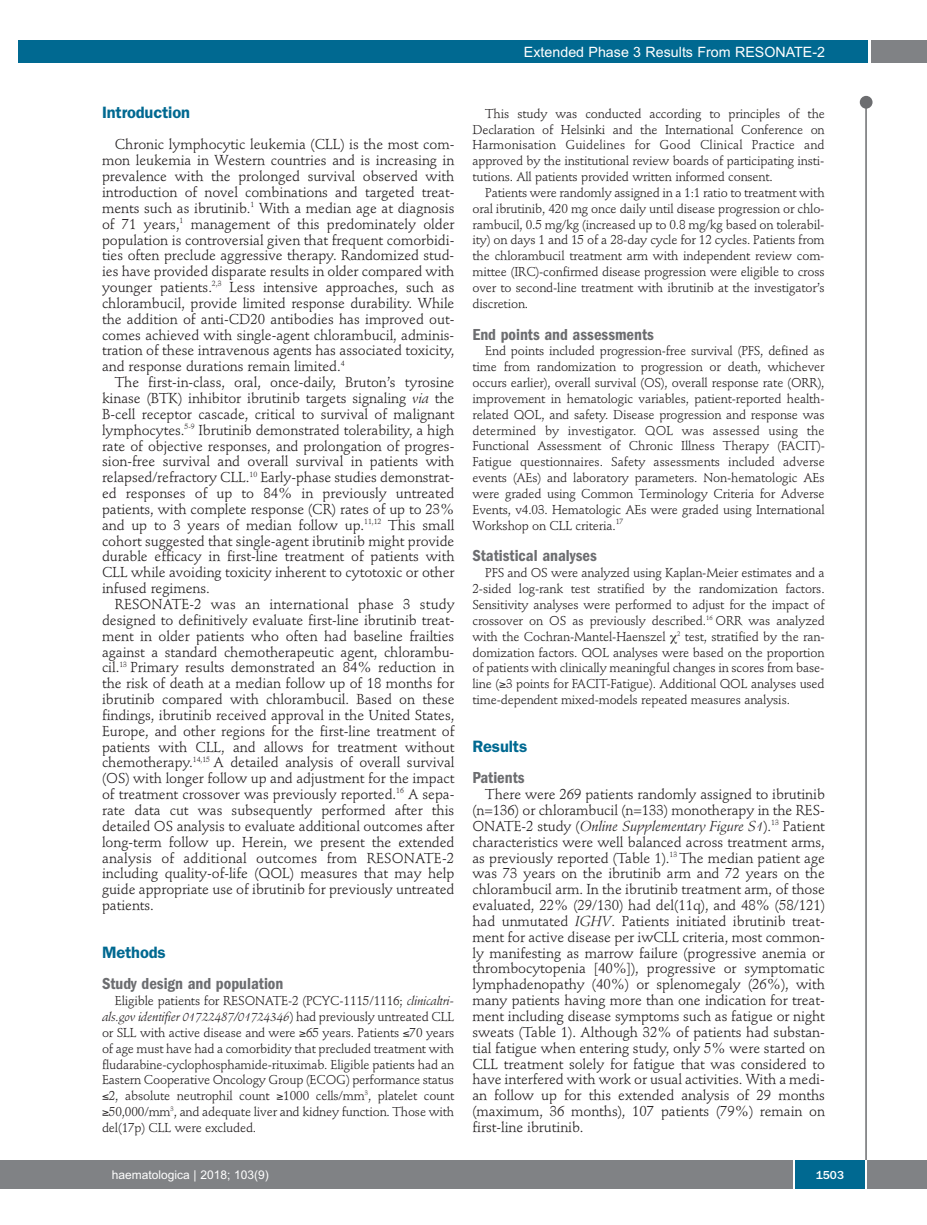
<style>
.page{position:relative;width:927px;height:1225px;background:#fff}
.page>*{position:absolute;margin:0;border:0;box-sizing:border-box;transform-origin:0 0}
.t1{font:600 condensed 16.5px "Franklin Gothic";color:#6c6d70}
.t2{font:600 16.5px "Franklin Gothic";letter-spacing:-.01em;color:#006991}
.t3{font:14.25px/15.9px "Stempel Schneidler";letter-spacing:-.005em;color:#231f20;text-align:justify}
.t4{font:14.25px "Arial";color:#fff}
.t5{font:12.75px/15.9px "Stempel Schneidler";letter-spacing:-.015em;color:#231f20;text-align:justify}
.t6{font:12px "Arial";color:#fff}
.t7{font:500 12px "Franklin Gothic";color:#fff}
.s1{font-style:italic}
</style>
<div class="page">
<div style="left:860px;top:96px;width:12px;height:13px;background:#6c6d70;border-radius:50%"></div>
<hr style="left:865px;top:98px;width:2px;height:1062px;background:#6c6d70">
<div style="left:871px;top:40px;width:56px;height:22px;background:#808285"></div>
<div style="left:18px;top:40px;width:849px;height:22px;background:#006991"></div>
<div style="left:17px;top:1160px;width:910px;height:28px;background:#808285"></div>
<div style="left:795px;top:1160px;width:70px;height:28px;background:#006991"></div>
<hr style="left:793px;top:1160px;width:2px;height:28px;background:#fff">
<hr style="left:865px;top:1160px;width:2px;height:28px;background:#fff">
<div style="left:0;top:1160px;width:17px;height:28px;background:#808285"></div>
<p class="t4" style="left:524px;top:44px;width:303px">Extended Phase 3 Results From RESONATE-2</p>
<p class="t2" style="left:102px;top:106px;width:89px">Introduction</p>
<p class="t3" style="left:102px;top:138px;width:354px;text-indent:13px">Chronic lymphocytic leukemia (CLL) is the most com&shy;mon leukemia in Western countries and is increasing in prevalence with the prolonged survival observed with introduction of novel combinations and targeted treat&shy;ments such as ibrutinib.<sup>1</sup> With a median age at diagnosis of 71 years,<sup>1</sup> management of this predominately older population is controversial given that frequent comorbidi&shy;ties often preclude aggressive therapy. Randomized stud&shy;ies have provided disparate results in older compared with younger patients.<sup>2,3</sup> Less intensive approaches, such as chlorambucil, provide limited response durability. While the addition of anti-CD20 antibodies has improved out&shy;comes achieved with single-agent chlorambucil, adminis&shy;tration of these intravenous agents has associated toxicity, and response durations remain limited.<sup>4</sup></p>
<p class="t3" style="left:102px;top:376px;width:354px;text-indent:13px">The first-in-class, oral, once-daily, Bruton’s tyrosine kinase (BTK) inhibitor ibrutinib targets signaling <span class="s1">via</span> the B-cell receptor cascade, critical to survival of malignant lymphocytes.<sup>5-9</sup> Ibrutinib demonstrated tolerability, a high rate of objective responses, and prolongation of progres&shy;sion-free survival and overall survival in patients with relapsed/refractory CLL.<sup>10</sup> Early-phase studies demonstrat&shy;ed responses of up to 84% in previously untreated patients, with complete response (CR) rates of up to 23% and up to 3 years of median follow up.<sup>11,12</sup> This small cohort suggested that single-agent ibrutinib might provide durable efficacy in first-line treatment of patients with CLL while avoiding toxicity inherent to cytotoxic or other infused regimens.</p>
<p class="t3" style="left:102px;top:597px;width:354px;text-indent:13px">RESONATE-2 was an international phase 3 study designed to definitively evaluate first-line ibrutinib treat&shy;ment in older patients who often had baseline frailties against a standard chemotherapeutic agent, chlorambu&shy;cil.<sup>13</sup> Primary results demonstrated an 84% reduction in the risk of death at a median follow up of 18 months for ibrutinib compared with chlorambucil. Based on these findings, ibrutinib received approval in the United States, Europe, and other regions for the first-line treatment of patients with CLL, and allows for treatment without chemotherapy.<sup>14,15</sup> A detailed analysis of overall survival (OS) with longer follow up and adjustment for the impact of treatment crossover was previously reported.<sup>16</sup> A sepa&shy;rate data cut was subsequently performed after this detailed OS analysis to evaluate additional outcomes after long-term follow up. Herein, we present the extended analysis of additional outcomes from RESONATE-2 including quality-of-life (QOL) measures that may help guide appropriate use of ibrutinib for previously untreated patients.</p>
<p class="t2" style="left:102px;top:946px;width:65px">Methods</p>
<p class="t1" style="left:102px;top:978px;width:183px">Study design and population</p>
<p class="t5" style="left:102px;top:994px;width:354px;text-indent:13px">Eligible patients for RESONATE-2 (PCYC-1115/1116; <span class="s1">clinicaltri&shy;als.gov identifier 01722487/01724346</span>) had previously untreated CLL or SLL with active disease and were ≥65 years. Patients ≤70 years of age must have had a comorbidity that precluded treatment with fludarabine-cyclophosphamide-rituximab. Eligible patients had an Eastern Cooperative Oncology Group (ECOG) performance status ≤2, absolute neutrophil count ≥1000 cells/mm<sup>3</sup>, platelet count ≥50,000/mm<sup>3</sup>, and adequate liver and kidney function. Those with del(17p) CLL were excluded.</p>
<p class="t5" style="left:472px;top:107px;width:354px;text-indent:13px">This study was conducted according to principles of the Declaration of Helsinki and the International Conference on Harmonisation Guidelines for Good Clinical Practice and approved by the institutional review boards of participating insti&shy;tutions. All patients provided written informed consent.</p>
<p class="t5" style="left:472px;top:186px;width:354px;text-indent:13px">Patients were randomly assigned in a 1:1 ratio to treatment with oral ibrutinib, 420 mg once daily until disease progression or chlo&shy;rambucil, 0.5 mg/kg (increased up to 0.8 mg/kg based on tolerabil&shy;ity) on days 1 and 15 of a 28-day cycle for 12 cycles. Patients from the chlorambucil treatment arm with independent review com&shy;mittee (IRC)-confirmed disease progression were eligible to cross over to second-line treatment with ibrutinib at the investigator’s discretion.</p>
<p class="t1" style="left:472px;top:328px;width:183px">End points and assessments</p>
<p class="t5" style="left:472px;top:344px;width:354px;text-indent:13px">End points included progression-free survival (PFS, defined as time from randomization to progression or death, whichever occurs earlier), overall survival (OS), overall response rate (ORR), improvement in hematologic variables, patient-reported health&shy;related QOL, and safety. Disease progression and response was determined by investigator. QOL was assessed using the Functional Assessment of Chronic Illness Therapy (FACIT)- Fatigue questionnaires. Safety assessments included adverse events (AEs) and laboratory parameters. Non-hematologic AEs were graded using Common Terminology Criteria for Adverse Events, v4.03. Hematologic AEs were graded using International Workshop on CLL criteria.<sup>17</sup></p>
<p class="t1" style="left:472px;top:550px;width:126px">Statistical analyses</p>
<p class="t5" style="left:472px;top:566px;width:354px;text-indent:13px">PFS and OS were analyzed using Kaplan-Meier estimates and a 2-sided log-rank test stratified by the randomization factors.<br>Sensitivity analyses were performed to adjust for the impact of crossover on OS as previously described.<sup>16</sup> ORR was analyzed with the Cochran-Mantel-Haenszel <sup>2</sup> test, stratified by the ran&shy;domization factors. QOL analyses were based on the proportion of patients with clinically meaningful changes in scores from base&shy;line (≥3 points for FACIT-Fatigue). Additional QOL analyses used time-dependent mixed-models repeated measures analysis.</p>
<p class="t2" style="left:472px;top:740px;width:56px">Results</p>
<p class="t1" style="left:472px;top:772px;width:54px">Patients</p>
<p class="t3" style="left:472px;top:787px;width:354px;text-indent:13px">There were 269 patients randomly assigned to ibrutinib (n=136) or chlorambucil (n=133) monotherapy in the RES-ONATE-2 study (<span class="s1">Online Supplementary Figure S1</span>).<sup>13</sup> Patient characteristics were well balanced across treatment arms, as previously reported (Table 1).<sup>13</sup> The median patient age was 73 years on the ibrutinib arm and 72 years on the chlorambucil arm. In the ibrutinib treatment arm, of those evaluated, 22% (29/130) had del(11q), and 48% (58/121) had unmutated <span class="s1">IGHV</span>. Patients initiated ibrutinib treat&shy;ment for active disease per iwCLL criteria, most common&shy;ly manifesting as marrow failure (progressive anemia or thrombocytopenia [40%]), progressive or symptomatic lymphadenopathy (40%) or splenomegaly (26%), with many patients having more than one indication for treat&shy;ment including disease symptoms such as fatigue or night sweats (Table 1). Although 32% of patients had substan&shy;tial fatigue when entering study, only 5% were started on CLL treatment solely for fatigue that was considered to have interfered with work or usual activities. With a medi&shy;an follow up for this extended analysis of 29 months (maximum, 36 months), 107 patients (79%) remain on first-line ibrutinib.</p>
<p class="t6" style="left:112px;top:1167px;width:158px">haematologica | 2018; 103(9)</p>
<p class="t7" style="left:816px;top:1167px;width:30px">1503</p>
</div>
